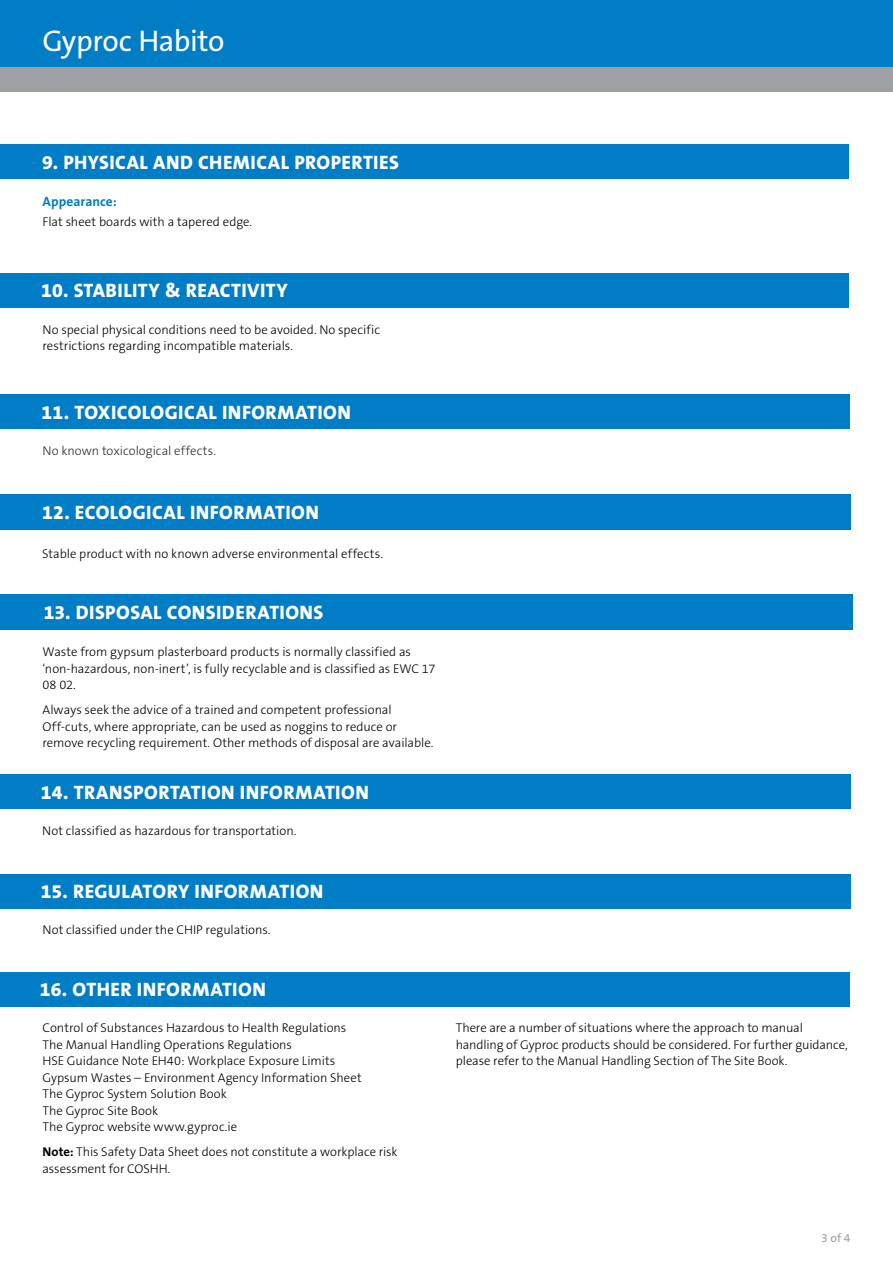
<style>
.page{position:relative;width:893px;height:1263px;background:#fff}
.page>*{position:absolute;margin:0;border:0;box-sizing:border-box;transform-origin:0 0}
.t1{font:30px "The Sans B5 Plain";letter-spacing:-.015em;color:#fff}
.t2{font:800 19.5px "The Sans B8";letter-spacing:.025em;color:#fff}
.t3{font:700 13.5px "The Sans B7";letter-spacing:.005em;color:#007dc5}
.t4{font:300 12.75px/16.5px "The Sans B3";letter-spacing:-.005em;color:#000}
.t5{font:300 12.75px "The Sans B3";color:#2f2a2b}
.t6{font:12px "The Sans B5 Plain";color:#9d9fa2}
.s1{font-family:"The Sans B7";font-weight:700}
</style>
<div class="page">
<div style="left:0;top:57px;width:893px;height:35px;background:#9d9fa2"></div>
<div style="left:0;top:0;width:893px;height:67px;background:#007dc5"></div>
<div style="left:0;top:145px;width:849px;height:34px;background:#007dc5"></div>
<div style="left:0;top:273px;width:849px;height:34px;background:#007dc5"></div>
<div style="left:0;top:395px;width:850px;height:34px;background:#007dc5"></div>
<div style="left:0;top:494px;width:850px;height:36px;background:#007dc5"></div>
<div style="left:0;top:972px;width:849px;height:34px;background:#007dc5"></div>
<div style="left:0;top:774px;width:850px;height:34px;background:#007dc5"></div>
<div style="left:0;top:874px;width:850px;height:34px;background:#007dc5"></div>
<div style="left:0;top:594px;width:852px;height:36px;background:#007dc5"></div>
<h1 class="t1" style="left:43px;top:25px;width:183px">Gyproc Habito</h1>
<h2 class="t2" style="left:42px;top:152px;width:358px">9. PHYSICAL AND CHEMICAL PROPERTIES</h2>
<p class="t3" style="left:43px;top:194px;width:76px">Appearance:</p>
<p class="t4" style="left:43px;top:214px;width:211px">Flat sheet boards with a tapered edge.</p>
<h2 class="t2" style="left:41px;top:280px;width:248px">10. STABILITY &amp; REACTIVITY</h2>
<p class="t4" style="left:43px;top:321px;width:339px">No special physical conditions need to be avoided. No specific restrictions regarding incompatible materials.</p>
<h2 class="t2" style="left:42px;top:402px;width:311px">11. TOXICOLOGICAL INFORMATION</h2>
<p class="t5" style="left:43px;top:444px;width:175px">No known toxicological effects.</p>
<h2 class="t2" style="left:42px;top:502px;width:278px">12. ECOLOGICAL INFORMATION</h2>
<p class="t4" style="left:42px;top:546px;width:342px">Stable product with no known adverse environmental effects.</p>
<h2 class="t2" style="left:44px;top:602px;width:281px">13. DISPOSAL CONSIDERATIONS</h2>
<p class="t4" style="left:43px;top:644px;width:394px">Waste from gypsum plasterboard products is normally classified as ‘non-hazardous, non-inert’, is fully recyclable and is classified as EWC 17<br>08 02.</p>
<p class="t4" style="left:43px;top:702px;width:393px">Always seek the advice of a trained and competent professional<br>Off-cuts, where appropriate, can be used as noggins to reduce or remove recycling requirement. Other methods of disposal are available.</p>
<h2 class="t2" style="left:41px;top:781px;width:329px">14. TRANSPORTATION INFORMATION</h2>
<p class="t4" style="left:42px;top:823px;width:256px">Not classified as hazardous for transportation.</p>
<h2 class="t2" style="left:41px;top:881px;width:284px">15. REGULATORY INFORMATION</h2>
<p class="t4" style="left:43px;top:922px;width:230px">Not classified under the CHIP regulations.</p>
<h2 class="t2" style="left:40px;top:979px;width:228px">16. OTHER INFORMATION</h2>
<p class="t4" style="left:43px;top:1020px;width:321px">Control of Substances Hazardous to Health Regulations The Manual Handling Operations Regulations<br>HSE Guidance Note EH40: Workplace Exposure Limits Gypsum Wastes – Environment Agency Information Sheet The Gyproc System Solution Book<br>The Gyproc Site Book<br>The Gyproc website www.gyproc.ie</p>
<p class="t4" style="left:43px;top:1144px;width:356px"><span class="s1">Note:</span> This Safety Data Sheet does not constitute a workplace risk assessment for COSHH.</p>
<p class="t4" style="left:456px;top:1020px;width:393px">There are a number of situations where the approach to manual handling of Gyproc products should be considered. For further guidance, please refer to the Manual Handling Section of The Site Book.</p>
<p class="t6" style="left:821px;top:1231px;width:31px">3 of 4</p>
</div>
